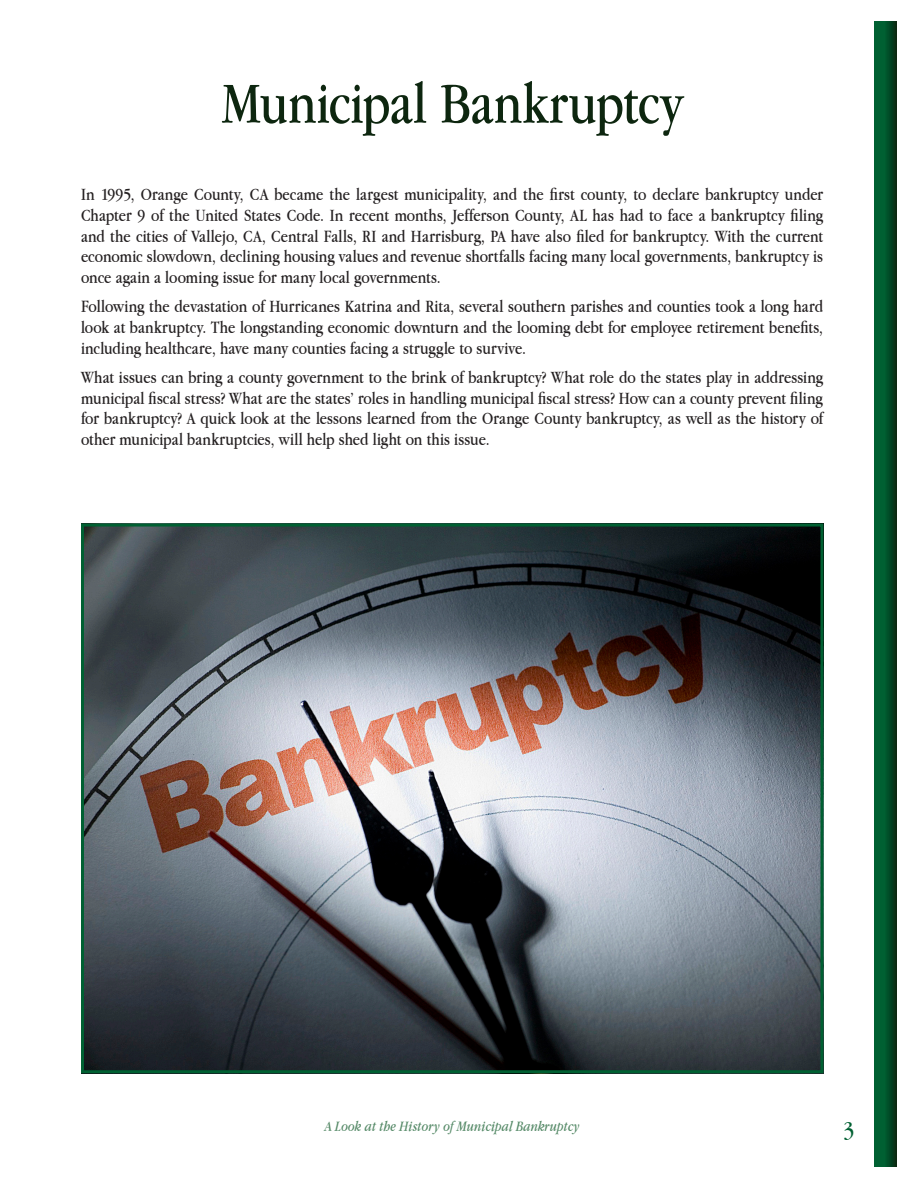
<style>
.page{position:relative;width:918px;height:1188px;background:#fff}
.page>*{position:absolute;margin:0;border:0;box-sizing:border-box;transform-origin:0 0}
.t1{font:60px "Apple Garamond";letter-spacing:-.01em;color:#0d260f}
.page_number{font:25.5px "Apple Garamond";color:#006032}
.basic_body_text{font:18px/20.7px "Apple Garamond";color:#231f20;text-align:justify}
.t2{font:italic 15px "Apple Garamond";letter-spacing:.005em;color:#568a68}
</style>
<div class="page">
<svg style="left:875px;top:22px;width:21px;height:1144px"></svg>
<img style="left:85px;top:528px;width:735px;height:541px">
<div style="left:81px;top:524px;width:743px;height:549px;border:3px solid #006032"></div>
<p class="t1" style="left:221px;top:68px;width:463px">Municipal Bankruptcy</p>
<p class="basic_body_text" style="left:81px;top:184px;width:744px">In 1995, Orange County, CA became the largest municipality, and the first county, to declare bankruptcy under Chapter 9 of the United States Code. In recent months, Jefferson County, AL has had to face a bankruptcy filing and the cities of Vallejo, CA, Central Falls, RI and Harrisburg, PA have also filed for bankruptcy. With the current economic slowdown, declining housing values and revenue shortfalls facing many local governments, bankruptcy is once again a looming issue for many local governments.</p>
<p class="basic_body_text" style="left:81px;top:296px;width:744px">Following the devastation of Hurricanes Katrina and Rita, several southern parishes and counties took a long hard look at bankruptcy. The longstanding economic downturn and the looming debt for employee retirement benefits, including healthcare, have many counties facing a struggle to survive.</p>
<p class="basic_body_text" style="left:81px;top:367px;width:744px">What issues can bring a county government to the brink of bankruptcy? What role do the states play in addressing municipal fiscal stress? What are the states’ roles in handling municipal fiscal stress? How can a county prevent filing for bankruptcy? A quick look at the lessons learned from the Orange County bankruptcy, as well as the history of other municipal bankruptcies, will help shed light on this issue.</p>
<p class="t2" style="left:325px;top:1117px;width:257px">A Look at the History of Municipal Bankruptcy</p>
<p class="page_number" style="left:844px;top:1115px;width:13px">3</p>
</div>
